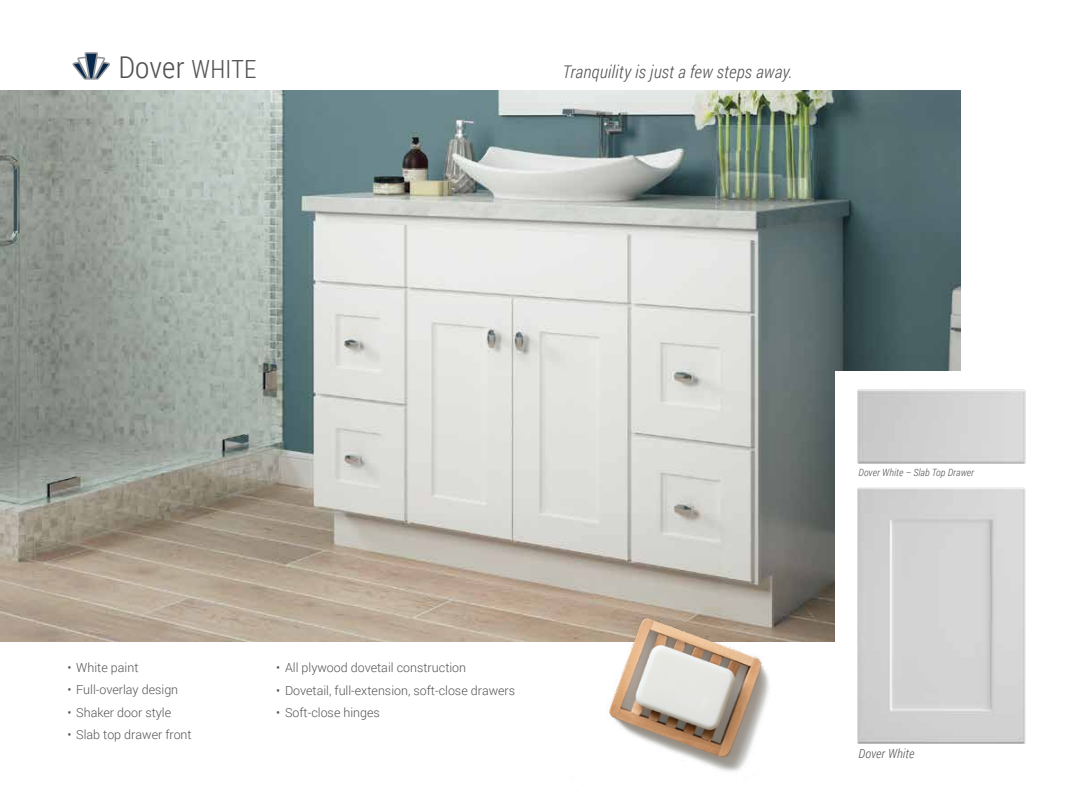
<style>
.page{position:relative;width:1080px;height:810px;background:#fff}
.page>*{position:absolute;margin:0;border:0;box-sizing:border-box;transform-origin:0 0}
.t1{font:300 30px "Roboto Condensed";letter-spacing:.005em;color:#525353}
.t2{font:italic 300 17.5px "Roboto Condensed";letter-spacing:.01em;color:#525353}
.t3{font:300 12.5px "Roboto";color:#525353}
.t4{font:italic 300 12.5px "Roboto Condensed";letter-spacing:.01em;color:#525353}
.t5{font:italic 300 10px "Roboto Condensed";letter-spacing:.01em;color:#525353}
.s1{font-size:25px}
</style>
<div class="page">
<img style="left:0;top:90px;width:960px;height:551px">
<svg style="left:72px;top:52px;width:38px;height:28px"></svg>
<div style="left:835px;top:371px;width:245px;height:439px;background:#fff"></div>
<img style="left:857px;top:389px;width:169px;height:355px">
<img style="left:548px;top:589px;width:270px;height:183px">
<h1 class="t1" style="left:118px;top:47px;width:139px">Dover <span class="s1">WHITE</span></h1>
<h2 class="t2" style="left:562px;top:60px;width:232px">Tranquility is just a few steps away.</h2>
<p class="t3" style="left:68px;top:659px;width:73px">• White paint</p>
<p class="t3" style="left:68px;top:681px;width:112px">• Full-overlay design</p>
<p class="t3" style="left:68px;top:704px;width:105px">• Shaker door style</p>
<p class="t3" style="left:68px;top:726px;width:126px">• Slab top drawer front</p>
<p class="t3" style="left:276px;top:659px;width:191px">• All plywood dovetail construction</p>
<p class="t3" style="left:276px;top:682px;width:240px">• Dovetail, full-extension, soft-close drawers</p>
<p class="t3" style="left:276px;top:704px;width:105px">• Soft-close hinges</p>
<p class="t5" style="left:859px;top:465px;width:117px">Dover White – Slab Top Drawer</p>
<p class="t4" style="left:859px;top:745px;width:57px">Dover White</p>
</div>
